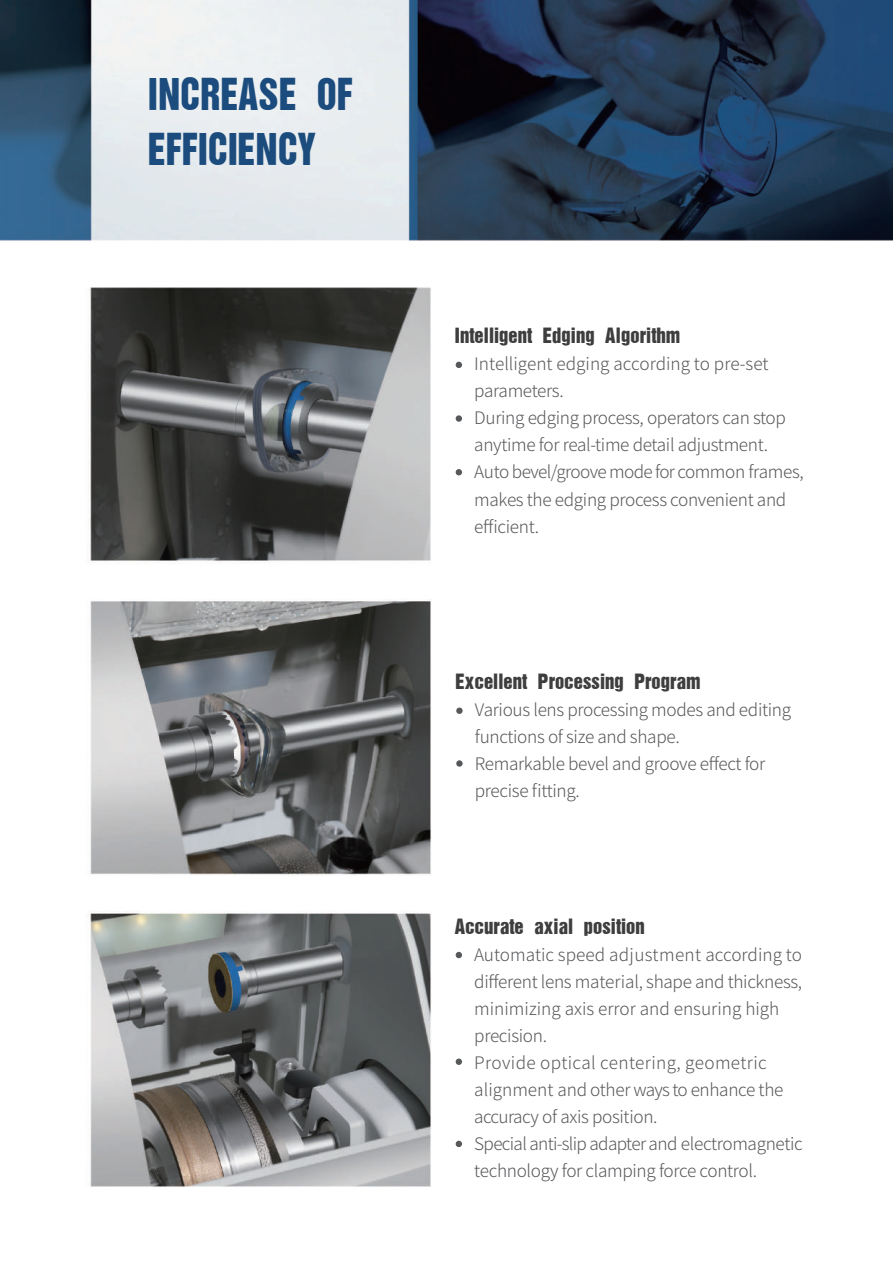
<style>
.page{position:relative;width:893px;height:1263px;background:#fff}
.page>*{position:absolute;margin:0;border:0;box-sizing:border-box;transform-origin:0 0}
.t1{font:43.95px/54.6px "Helvetica Inserat Roman Semi B";color:#1b4c7d;scale:.89 1}
.t2{font:21px "Helvetica Inserat Roman Semi B";color:#3e3e3f}
.t3{font:300 17.25px/27px "Source Han Sans CN";letter-spacing:-.02em;color:#57585a}
</style>
<div class="page">
<img style="left:0;top:0;width:893px;height:1187px">
<div style="left:456px;top:707px;width:7px;height:7px;background:#57585a;border-radius:50%"></div>
<svg style="left:456px;top:760px;width:7px;height:7px"></svg>
<svg style="left:456px;top:952px;width:6px;height:6px"></svg>
<div style="left:456px;top:1058px;width:6px;height:7px;background:#57585a;border-radius:50%"></div>
<svg style="left:456px;top:1141px;width:6px;height:6px"></svg>
<svg style="left:456px;top:362px;width:6px;height:6px"></svg>
<div style="left:456px;top:415px;width:6px;height:7px;background:#57585a;border-radius:50%"></div>
<svg style="left:456px;top:469px;width:6px;height:6px"></svg>
<h1 class="t1" style="left:148px;top:70px;width:232px">INCREASE OF<br>EFFICIENCY</h1>
<p class="t2" style="left:455px;top:327px;width:227px">Intelligent Edging Algorithm</p>
<p class="t3" style="left:474px;top:351px;width:331px">Intelligent edging according to pre-set parameters.<br>During edging process, operators can stop anytime for real-time detail adjustment.<br>Auto bevel/groove mode for common frames, makes the edging process convenient and efficient.</p>
<p class="t2" style="left:455px;top:673px;width:247px">Excellent Processing Program</p>
<p class="t3" style="left:475px;top:697px;width:318px">Various lens processing modes and editing functions of size and shape.<br>Remarkable bevel and groove effect for precise fitting.</p>
<p class="t2" style="left:455px;top:917px;width:192px">Accurate axial position</p>
<p class="t3" style="left:474px;top:941px;width:330px">Automatic speed adjustment according to different lens material, shape and thickness, minimizing axis error and ensuring high precision.<br>Provide optical centering, geometric alignment and other ways to enhance the accuracy of axis position.<br>Special anti-slip adapter and electromagnetic technology for clamping force control.</p>
</div>
